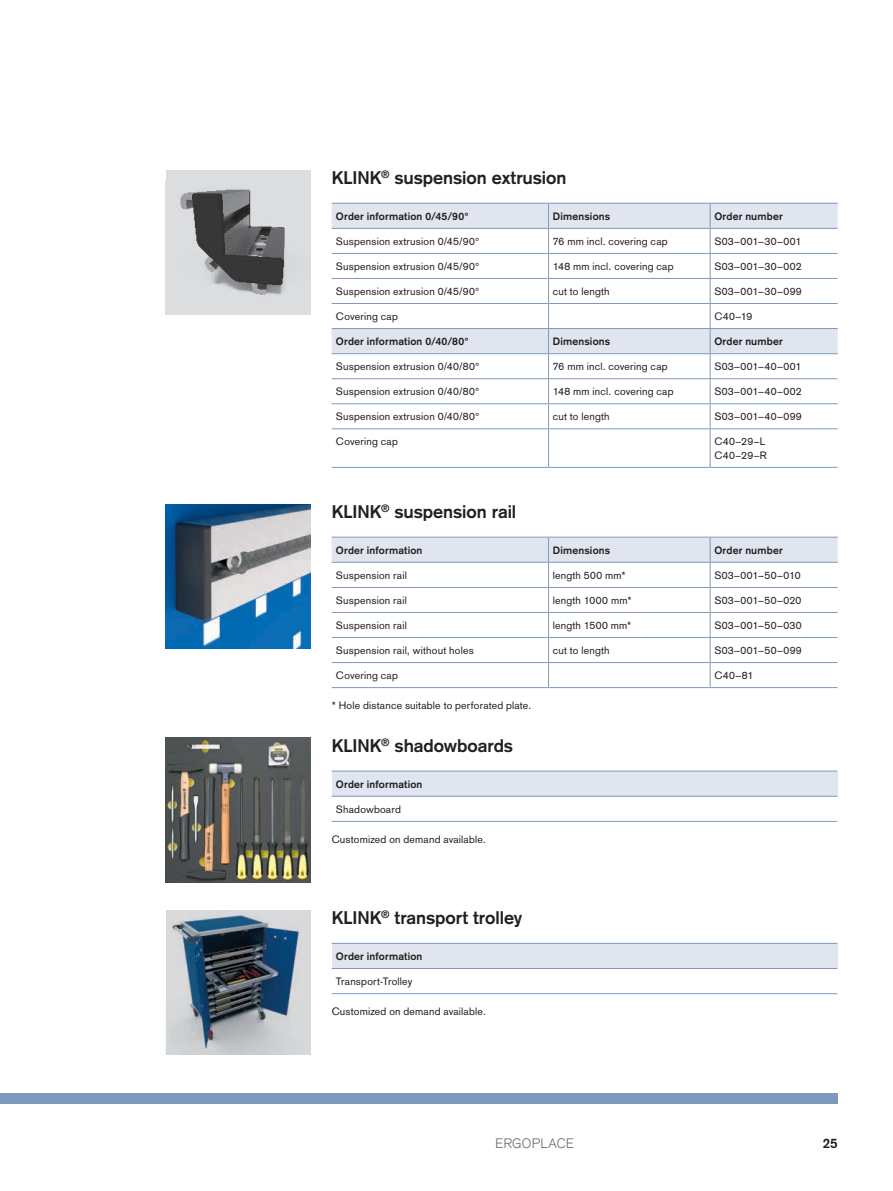
<style>
.page{position:relative;width:893px;height:1191px;background:#fff}
.page>*{position:absolute;margin:0;border:0;box-sizing:border-box;transform-origin:0 0}
.t1{font:700 18px "Akzidenz Grotesk";color:#231f20}
.t2{font:300 13.5px "Akzidenz Grotesk";letter-spacing:.025em;color:#6c6d70}
.t3{font:700 13.5px "Akzidenz Grotesk";color:#231f20}
.t4{font:10.5px/13.5px "Akzidenz Grotesk";letter-spacing:.02em;color:#231f20}
.t5{font:700 10.5px "Akzidenz Grotesk";letter-spacing:.015em;color:#231f20}
</style>
<div class="page">
<div style="left:0;top:1093px;width:838px;height:10px;background:#7f99be"></div>
<img style="left:166px;top:738px;width:144px;height:144px">
<img style="left:166px;top:504px;width:144px;height:144px">
<div style="left:166px;top:170px;width:144px;height:145px;background:#dcdddf"></div>
<img style="left:180px;top:188px;width:105px;height:107px">
<img style="left:166px;top:910px;width:144px;height:144px">
<svg style="left:332px;top:204px;width:506px;height:149px"></svg>
<hr style="left:332px;top:203px;width:217px;height:1px;background:#7f99be">
<hr style="left:549px;top:203px;width:161px;height:1px;background:#7f99be">
<hr style="left:710px;top:203px;width:128px;height:1px;background:#7f99be">
<hr style="left:332px;top:228px;width:217px;height:1px;background:#7f99be">
<hr style="left:549px;top:228px;width:161px;height:1px;background:#7f99be">
<hr style="left:710px;top:228px;width:128px;height:1px;background:#7f99be">
<hr style="left:332px;top:253px;width:217px;height:1px;background:#7f99be">
<hr style="left:549px;top:253px;width:161px;height:1px;background:#7f99be">
<hr style="left:710px;top:253px;width:128px;height:1px;background:#7f99be">
<hr style="left:332px;top:278px;width:217px;height:1px;background:#7f99be">
<hr style="left:549px;top:278px;width:161px;height:1px;background:#7f99be">
<hr style="left:710px;top:278px;width:128px;height:1px;background:#7f99be">
<hr style="left:332px;top:303px;width:217px;height:1px;background:#7f99be">
<hr style="left:549px;top:303px;width:161px;height:1px;background:#7f99be">
<hr style="left:710px;top:303px;width:128px;height:1px;background:#7f99be">
<hr style="left:332px;top:328px;width:217px;height:1px;background:#7f99be">
<hr style="left:549px;top:328px;width:161px;height:1px;background:#7f99be">
<hr style="left:710px;top:328px;width:128px;height:1px;background:#7f99be">
<hr style="left:332px;top:353px;width:217px;height:1px;background:#7f99be">
<hr style="left:549px;top:353px;width:161px;height:1px;background:#7f99be">
<hr style="left:710px;top:353px;width:128px;height:1px;background:#7f99be">
<hr style="left:332px;top:378px;width:217px;height:1px;background:#7f99be">
<hr style="left:549px;top:378px;width:161px;height:1px;background:#7f99be">
<hr style="left:710px;top:378px;width:128px;height:1px;background:#7f99be">
<hr style="left:332px;top:403px;width:217px;height:1px;background:#7f99be">
<hr style="left:549px;top:403px;width:161px;height:1px;background:#7f99be">
<svg style="left:548px;top:204px;width:1px;height:224px"></svg>
<hr style="left:710px;top:403px;width:128px;height:1px;background:#7f99be">
<svg style="left:710px;top:204px;width:1px;height:224px"></svg>
<hr style="left:332px;top:428px;width:217px;height:1px;background:#7f99be">
<hr style="left:549px;top:428px;width:161px;height:1px;background:#7f99be">
<hr style="left:548px;top:429px;width:1px;height:38px;background:#7f99be">
<hr style="left:710px;top:428px;width:128px;height:1px;background:#7f99be">
<hr style="left:710px;top:429px;width:1px;height:38px;background:#7f99be">
<hr style="left:332px;top:467px;width:217px;height:1px;background:#7f99be">
<hr style="left:549px;top:467px;width:161px;height:1px;background:#7f99be">
<hr style="left:710px;top:467px;width:128px;height:1px;background:#7f99be">
<svg style="left:332px;top:537px;width:506px;height:150px"></svg>
<hr style="left:332px;top:687px;width:217px;height:1px;background:#7f99be">
<hr style="left:549px;top:687px;width:161px;height:1px;background:#7f99be">
<hr style="left:710px;top:687px;width:128px;height:1px;background:#7f99be">
<div style="left:332px;top:771px;width:505px;height:25px;background:#e0e5ef"></div>
<hr style="left:332px;top:770px;width:505px;height:1px;background:#7f99be">
<hr style="left:332px;top:796px;width:505px;height:1px;background:#7f99be">
<hr style="left:332px;top:821px;width:505px;height:1px;background:#7f99be">
<div style="left:332px;top:943px;width:505px;height:25px;background:#e0e5ef"></div>
<hr style="left:332px;top:943px;width:505px;height:1px;background:#7f99be">
<hr style="left:332px;top:968px;width:505px;height:1px;background:#7f99be">
<hr style="left:332px;top:993px;width:505px;height:1px;background:#7f99be">
<h1 class="t1" style="left:332px;top:167px;width:236px">KLINK<sup>®</sup> suspension extrusion</h1>
<p class="t5" style="left:336px;top:210px;width:134px">Order information 0/45/90°</p>
<p class="t5" style="left:553px;top:210px;width:59px">Dimensions</p>
<p class="t5" style="left:714px;top:210px;width:70px">Order number</p>
<p class="t4" style="left:336px;top:234px;width:145px">Suspension extrusion 0/45/90°</p>
<p class="t4" style="left:553px;top:234px;width:116px">76 mm incl. covering cap</p>
<p class="t4" style="left:714px;top:234px;width:88px">S03–001–30–001</p>
<p class="t4" style="left:336px;top:259px;width:145px">Suspension extrusion 0/45/90°</p>
<p class="t4" style="left:553px;top:259px;width:122px">148 mm incl. covering cap</p>
<p class="t4" style="left:714px;top:259px;width:89px">S03–001–30–002</p>
<p class="t4" style="left:336px;top:284px;width:145px">Suspension extrusion 0/45/90°</p>
<p class="t4" style="left:553px;top:284px;width:58px">cut to length</p>
<p class="t4" style="left:714px;top:284px;width:89px">S03–001–30–099</p>
<p class="t4" style="left:336px;top:309px;width:63px">Covering cap</p>
<p class="t4" style="left:714px;top:309px;width:39px">C40–19</p>
<p class="t5" style="left:336px;top:335px;width:134px">Order information 0/40/80°</p>
<p class="t5" style="left:553px;top:335px;width:59px">Dimensions</p>
<p class="t5" style="left:714px;top:335px;width:70px">Order number</p>
<p class="t4" style="left:336px;top:360px;width:145px">Suspension extrusion 0/40/80°</p>
<p class="t4" style="left:553px;top:360px;width:116px">76 mm incl. covering cap</p>
<p class="t4" style="left:714px;top:360px;width:88px">S03–001–40–001</p>
<p class="t4" style="left:336px;top:385px;width:145px">Suspension extrusion 0/40/80°</p>
<p class="t4" style="left:553px;top:385px;width:122px">148 mm incl. covering cap</p>
<p class="t4" style="left:714px;top:385px;width:89px">S03–001–40–002</p>
<p class="t4" style="left:336px;top:410px;width:145px">Suspension extrusion 0/40/80°</p>
<p class="t4" style="left:553px;top:410px;width:58px">cut to length</p>
<p class="t4" style="left:714px;top:410px;width:89px">S03–001–40–099</p>
<p class="t4" style="left:336px;top:435px;width:63px">Covering cap</p>
<p class="t4" style="left:714px;top:435px;width:54px">C40–29–L<br>C40–29–R</p>
<h1 class="t1" style="left:332px;top:501px;width:186px">KLINK<sup>®</sup> suspension rail</h1>
<p class="t5" style="left:336px;top:544px;width:88px">Order information</p>
<p class="t5" style="left:553px;top:544px;width:59px">Dimensions</p>
<p class="t5" style="left:714px;top:544px;width:70px">Order number</p>
<p class="t4" style="left:336px;top:568px;width:72px">Suspension rail</p>
<p class="t4" style="left:553px;top:568px;width:74px">length 500 mm*</p>
<p class="t4" style="left:714px;top:568px;width:88px">S03–001–50–010</p>
<p class="t4" style="left:336px;top:593px;width:72px">Suspension rail</p>
<p class="t4" style="left:553px;top:593px;width:80px">length 1000 mm*</p>
<p class="t4" style="left:714px;top:593px;width:89px">S03–001–50–020</p>
<p class="t4" style="left:336px;top:618px;width:72px">Suspension rail</p>
<p class="t4" style="left:553px;top:618px;width:80px">length 1500 mm*</p>
<p class="t4" style="left:714px;top:618px;width:89px">S03–001–50–030</p>
<p class="t4" style="left:336px;top:643px;width:139px">Suspension rail, without holes</p>
<p class="t4" style="left:553px;top:643px;width:58px">cut to length</p>
<p class="t4" style="left:714px;top:643px;width:89px">S03–001–50–099</p>
<p class="t4" style="left:336px;top:668px;width:63px">Covering cap</p>
<p class="t4" style="left:714px;top:668px;width:40px">C40–81</p>
<p class="t4" style="left:332px;top:698px;width:201px">* Hole distance suitable to perforated plate.</p>
<h1 class="t1" style="left:332px;top:735px;width:183px">KLINK<sup>®</sup> shadowboards</h1>
<p class="t5" style="left:336px;top:778px;width:88px">Order information</p>
<p class="t4" style="left:336px;top:802px;width:66px">Shadowboard</p>
<p class="t4" style="left:332px;top:832px;width:156px">Customized on demand available.</p>
<h1 class="t1" style="left:332px;top:907px;width:192px">KLINK<sup>®</sup> transport trolley</h1>
<p class="t5" style="left:336px;top:950px;width:88px">Order information</p>
<p class="t4" style="left:336px;top:974px;width:78px">Transport-Trolley</p>
<p class="t4" style="left:332px;top:1004px;width:156px">Customized on demand available.</p>
<p class="t2" style="left:495px;top:1135px;width:80px">ERGOPLACE</p>
<p class="t3" style="left:823px;top:1135px;width:17px">25</p>
</div>
